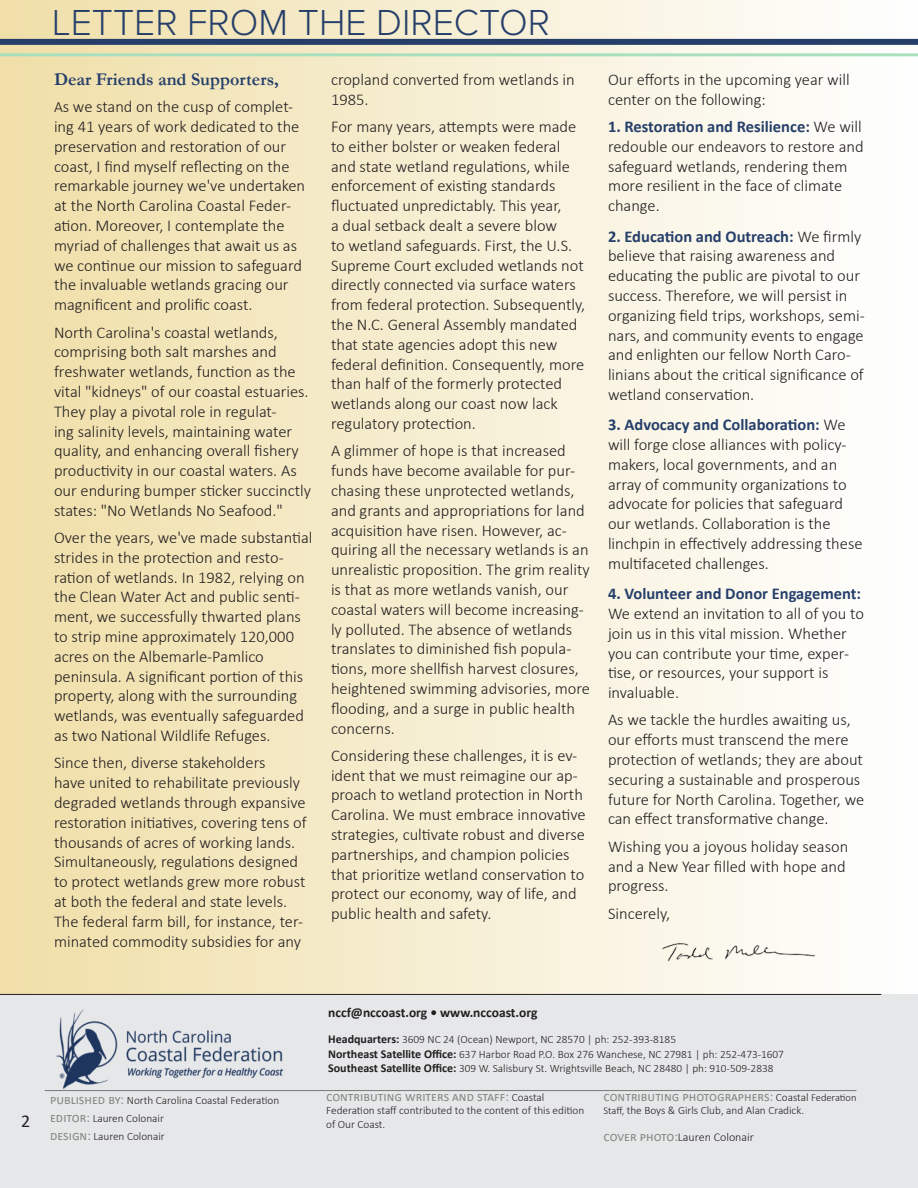
<style>
.page{position:relative;width:918px;height:1188px;background:#fff}
.page>*{position:absolute;margin:0;border:0;box-sizing:border-box;transform-origin:0 0}
.t1{font:300 37.5px "Proxima Nova";color:#263f6a}
.t2{font:700 18px "Garamond";color:#263f6a}
.t3{font:18px "Calibri";color:#231f20}
.t4{font:300 16.5px/19.8px "Calibri";color:#231f20}
.t5{font:13.5px "Calibri";color:#818b83}
.t6{font:700 13.5px "Calibri";color:#231f20}
.t7{font:300 12px "Calibri";color:#231f20}
.t8{font:300 11.25px/13.5px "Calibri";color:#231f20}
.s1{font-size:15.75px}
.s2{font-weight:700;color:#263f6a}
.s3{font-weight:400;font-size:13.5px;color:#818b83}
.s4{font-weight:700;font-size:12px}
.s5{font-weight:300;font-size:11.25px;color:#231f20}
.s6{font-weight:300;font-size:10.5px;color:#231f20}
.s7{font-size:10.5px}
</style>
<div class="page">
<div style="left:0;top:0;width:918px;height:1188px;background:linear-gradient(to right,#f0dfa8,#feffff)"></div>
<div style="left:0;top:994px;width:918px;height:194px;background:#e6e7e9"></div>
<img style="left:56px;top:1009px;width:228px;height:80px">
<hr style="left:45px;top:1090px;width:811px;height:1px;background:#57585a">
<hr style="left:0;top:994px;width:881px;height:1px;background:#231f20">
<img style="left:659px;top:936px;width:157px;height:35px">
<div style="left:0;top:39px;width:918px;height:6px;background:#263f6a"></div>
<hr style="left:0;top:53px;width:918px;height:3px;background:#aadfbe">
<p class="t1" style="left:52px;top:-5px;width:500px">LETTER FROM THE DIRECTOR</p>
<p class="t2" style="left:54px;top:67px;width:227px">Dear Friends and Supporters,</p>
<p class="t4" style="left:54px;top:97px;width:253px"><span class="s1">A</span>s we stand on the cusp of complet&shy;ing 41 years of work dedicated to the preservation and restoration of our coast, I find myself reflecting on the remarkable journey we've undertaken at the North Carolina Coastal Feder&shy;ation. Moreover, I contemplate the myriad of challenges that await us as we continue our mission to safeguard the invaluable wetlands gracing our magnificent and prolific coast.</p>
<p class="t4" style="left:54px;top:322px;width:259px">North Carolina's coastal wetlands, comprising both salt marshes and freshwater wetlands, function as the vital "kidneys" of our coastal estuaries.<br>They play a pivotal role in regulat-<br>ing salinity levels, maintaining water quality, and enhancing overall fishery productivity in our coastal waters. As our enduring bumper sticker succinctly states: "No Wetlands No Seafood."</p>
<p class="t4" style="left:54px;top:528px;width:260px">Over the years, we've made substantial strides in the protection and resto&shy;ration of wetlands. In 1982, relying on the Clean Water Act and public senti&shy;ment, we successfully thwarted plans to strip mine approximately 120,000 acres on the Albemarle-Pamlico peninsula. A significant portion of this property, along with the surrounding wetlands, was eventually safeguarded as two National Wildlife Refuges.</p>
<p class="t4" style="left:54px;top:753px;width:254px">Since then, diverse stakeholders<br>have united to rehabilitate previously degraded wetlands through expansive restoration initiatives, covering tens of thousands of acres of working lands.<br>Simultaneously, regulations designed to protect wetlands grew more robust at both the federal and state levels.<br>The federal farm bill, for instance, ter&shy;minated commodity subsidies for any</p>
<p class="t4" style="left:331px;top:69px;width:245px">cropland converted from wetlands in<br>1985.</p>
<p class="t4" style="left:331px;top:117px;width:256px">For many years, attempts were made to either bolster or weaken federal and state wetland regulations, while enforcement of existing standards fluctuated unpredictably. This year,<br>a dual setback dealt a severe blow<br>to wetland safeguards. First, the U.S.<br>Supreme Court excluded wetlands not directly connected via surface waters from federal protection. Subsequently, the N.C. General Assembly mandated that state agencies adopt this new federal definition. Consequently, more than half of the formerly protected wetlands along our coast now lack regulatory protection.</p>
<p class="t4" style="left:331px;top:441px;width:260px">A glimmer of hope is that increased funds have become available for pur&shy;chasing these unprotected wetlands, and grants and appropriations for land acquisition have risen. However, ac&shy;quiring all the necessary wetlands is an unrealistic proposition. The grim reality is that as more wetlands vanish, our coastal waters will become increasing&shy;ly polluted. The absence of wetlands translates to diminished fish popula&shy;tions, more shellfish harvest closures, heightened swimming advisories, more flooding, and a surge in public health concerns.</p>
<p class="t4" style="left:331px;top:745px;width:256px">Considering these challenges, it is ev&shy;ident that we must reimagine our ap&shy;proach to wetland protection in North Carolina. We must embrace innovative strategies, cultivate robust and diverse partnerships, and champion policies that prioritize wetland conservation to protect our economy, way of life, and public health and safety.</p>
<p class="t4" style="left:608px;top:69px;width:243px">Our efforts in the upcoming year will center on the following:</p>
<p class="t4" style="left:608px;top:117px;width:257px"><span class="s2">1. Restoration and Resilience:</span> We will redouble our endeavors to restore and safeguard wetlands, rendering them more resilient in the face of climate change.</p>
<p class="t4" style="left:608px;top:226px;width:258px"><span class="s2">2. Education and Outreach:</span> We firmly believe that raising awareness and educating the public are pivotal to our success. Therefore, we will persist in organizing field trips, workshops, semi&shy;nars, and community events to engage and enlighten our fellow North Caro&shy;linians about the critical significance of wetland conservation.</p>
<p class="t4" style="left:608px;top:415px;width:256px"><span class="s2">3. Advocacy and Collaboration:</span> We will forge close alliances with policy&shy;makers, local governments, and an array of community organizations to advocate for policies that safeguard our wetlands. Collaboration is the linchpin in effectively addressing these multifaceted challenges.</p>
<p class="t4" style="left:608px;top:584px;width:258px"><span class="s2">4. Volunteer and Donor Engagement:<br></span>We extend an invitation to all of you to join us in this vital mission. Whether you can contribute your time, exper&shy;tise, or resources, your support is invaluable.</p>
<p class="t4" style="left:608px;top:710px;width:258px">As we tackle the hurdles awaiting us, our efforts must transcend the mere protection of wetlands; they are about securing a sustainable and prosperous future for North Carolina. Together, we can effect transformative change.</p>
<p class="t4" style="left:608px;top:836px;width:242px">Wishing you a joyous holiday season and a New Year filled with hope and progress.</p>
<p class="t4" style="left:608px;top:903px;width:64px">Sincerely,</p>
<p class="t3" style="left:21px;top:1109px;width:11px">2</p>
<p class="t8" style="left:50px;top:1093px;width:231px"><span class="s3">published by:</span> North Carolina Coastal Federation</p>
<p class="t8" style="left:50px;top:1111px;width:115px"><span class="s3">editor:</span> Lauren Colonair</p>
<p class="t8" style="left:50px;top:1129px;width:116px"><span class="s3">design:</span> Lauren Colonair</p>
<p class="t6" style="left:328px;top:1003px;width:211px">nccf@nccoast.org • www.nccoast.org</p>
<p class="t8" style="left:328px;top:1033px;width:349px"><span class="s4">Headquarters:</span> 3609 NC 24 (Ocean) Newport, NC 28570 | ph: 252-393-8185</p>
<p class="t8" style="left:328px;top:1047px;width:457px"><span class="s4">Northeast Satellite Office:</span> 637 Harbor Road P.O. Box 276 Wanchese, NC 27981 | ph: 252-473-1607</p>
<p class="t8" style="left:328px;top:1061px;width:447px"><span class="s4">Southeast Satellite Office:</span> 309 W. Salisbury St. Wrightsville Beach, NC 28480 | ph: 910-509-2838</p>
<p class="t5" style="left:326px;top:1087px;width:220px">contributing writers and staff: <span class="s5">Coastal</span></p>
<p class="t8" style="left:326px;top:1104px;width:260px">Federation staff contributed to the content of this edition of Our Coast.</p>
<p class="t5" style="left:604px;top:1087px;width:254px">contributing photographers: <span class="s5">Coastal</span> <span class="s6">Federation</span></p>
<p class="t8" style="left:604px;top:1104px;width:202px"><span class="s7">Staff,</span> the Boys &amp; Girls Club, and Alan Cradick.</p>
<p class="t7" style="left:604px;top:1130px;width:152px"><span class="s3">cover photo:</span>Lauren Colonair</p>
</div>
